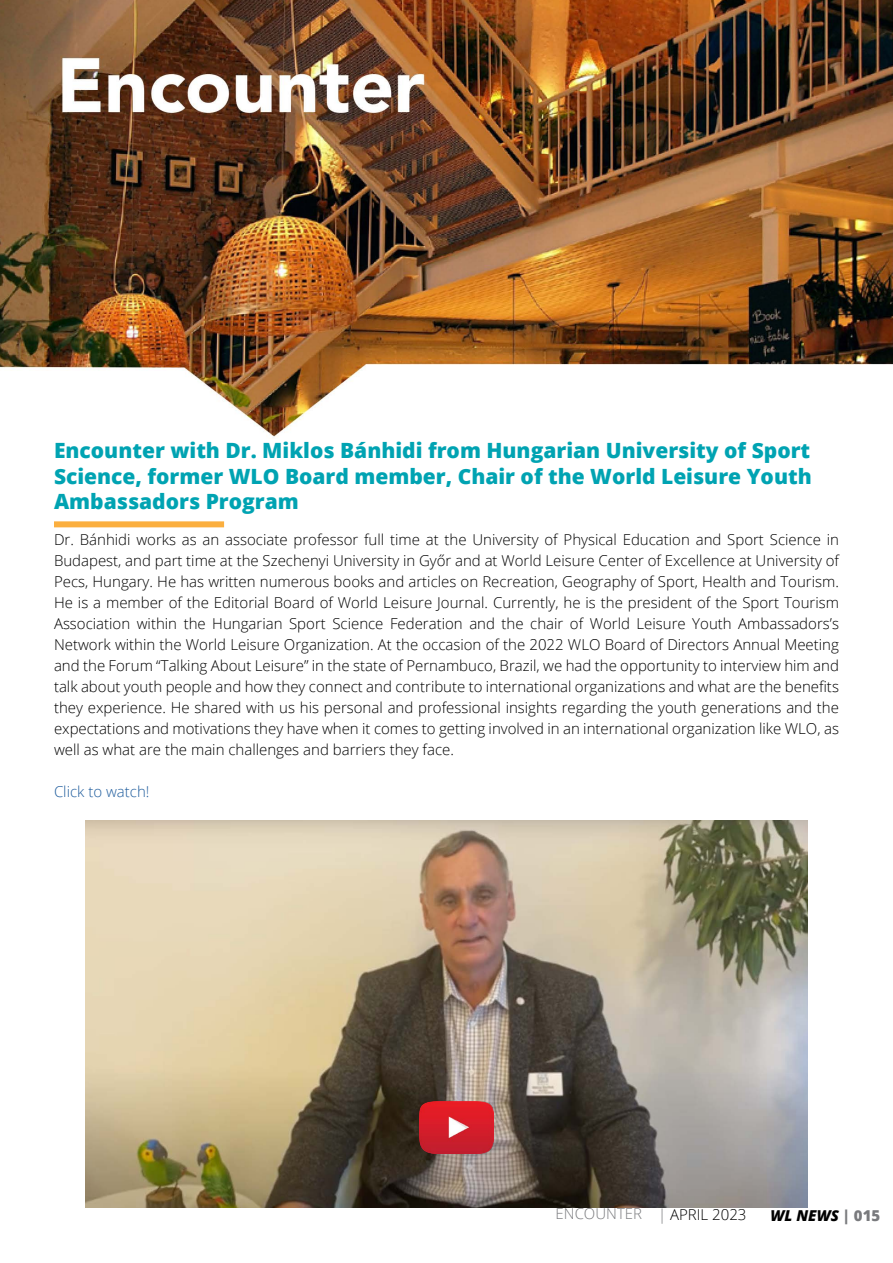
<style>
.page{position:relative;width:893px;height:1263px;background:#fff}
.page>*{position:absolute;margin:0;border:0;box-sizing:border-box;transform-origin:0 0}
.t1{font:800 21px/25.5px "Open Sans";color:#00a3b2;text-align:justify}
.t2{font:300 15px/21px "Open Sans";color:#000;text-align:justify}
.t3{font:300 15px "Open Sans";color:#215e9e}
.t4{font:italic 800 15px "Open Sans";color:#000}
.t5{font:300 15px "Open Sans";color:#797a7d}
.s1{color:#797a7d}
.s2{font-style:normal;color:#797a7d}
</style>
<div class="page">
<img style="left:85px;top:821px;width:723px;height:387px">
<img style="left:0;top:0;width:893px;height:438px">
<div style="left:54px;top:521px;width:170px;height:6px;background:#fbaf3f"></div>
<img style="left:419px;top:1101px;width:74px;height:52px">
<h1 class="t1" style="left:54px;top:437px;width:759px">Encounter with Dr. Miklos Bánhidi from Hungarian University of Sport Science, former WLO Board member, Chair of the World Leisure Youth Ambassadors Program</h1>
<p class="t2" style="left:54px;top:529px;width:786px">Dr. Bánhidi works as an associate professor full time at the University of Physical Education and Sport Science in Budapest, and part time at the Szechenyi University in Győr and at World Leisure Center of Excellence at University of Pecs, Hungary. He has written numerous books and articles on Recreation, Geography of Sport, Health and Tourism.<br>He is a member of the Editorial Board of World Leisure Journal. Currently, he is the president of the Sport Tourism Association within the Hungarian Sport Science Federation and the chair of World Leisure Youth Ambassadors’s Network within the World Leisure Organization. At the occasion of the 2022 WLO Board of Directors Annual Meeting and the Forum “Talking About Leisure” in the state of Pernambuco, Brazil, we had the opportunity to interview him and talk about youth people and how they connect and contribute to international organizations and what are the benefits they experience. He shared with us his personal and professional insights regarding the youth generations and the expectations and motivations they have when it comes to getting involved in an international organization like WLO, as well as what are the main challenges and barriers they face.</p>
<p class="t3" style="left:54px;top:781px;width:97px">Click to watch!</p>
<p class="t5" style="left:556px;top:1204px;width:88px">ENCOUNTER</p>
<p class="t2" style="left:658px;top:1204px;width:90px"><span class="s1">|</span> APRIL 2023</p>
<p class="t4" style="left:771px;top:1204px;width:111px">WL NEWS <span class="s2">| 015</span></p>
</div>
